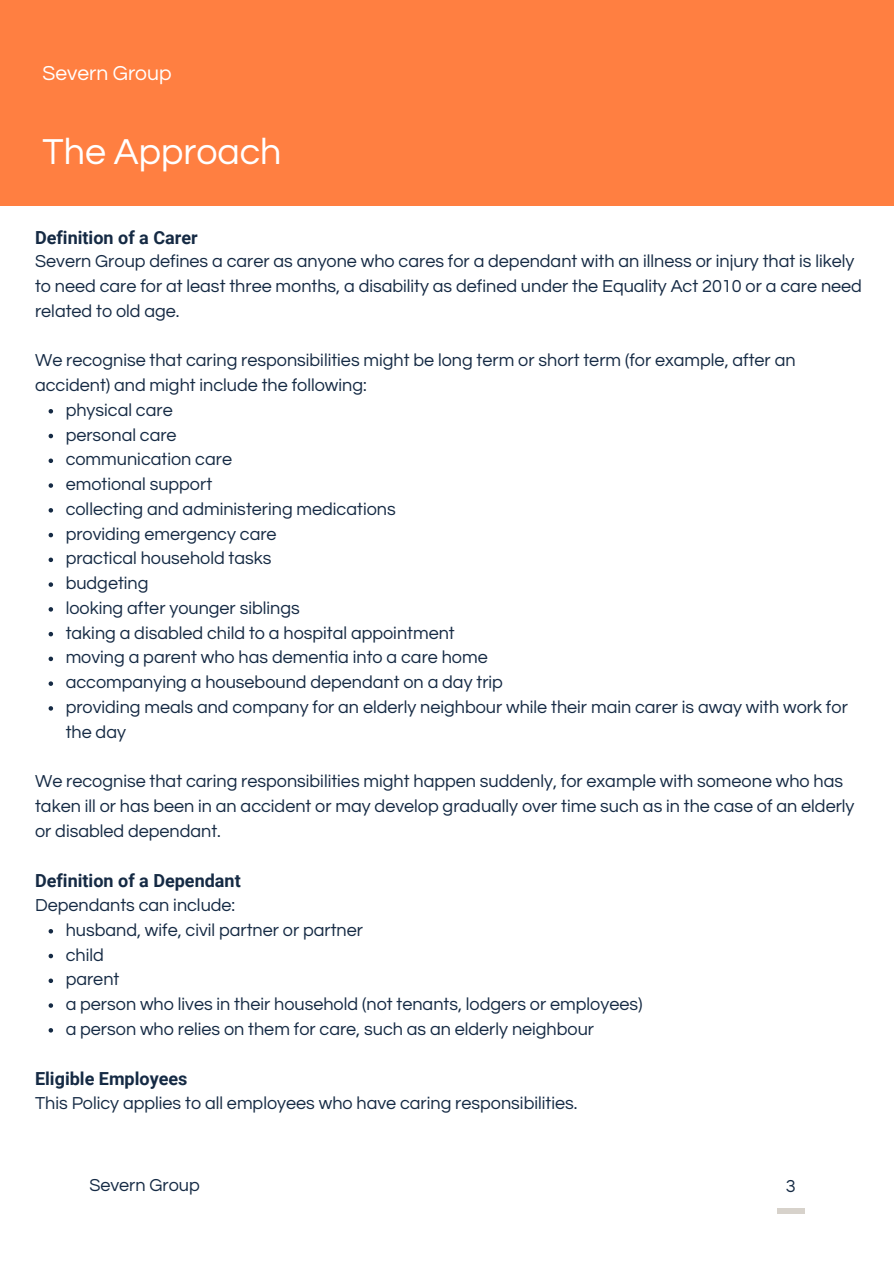
<style>
.page{position:relative;width:894px;height:1264px;background:#fff}
.page>*{position:absolute;margin:0;border:0;box-sizing:border-box;transform-origin:0 0}
.t1{font:37.5px "Questrial";color:#fff}
.t2{font:21px "Questrial";color:#fff}
.t3{font:18px/24.8px "Questrial";color:#152a44}
.t4{font:700 18px "Roboto";color:#152a44}
</style>
<div class="page">
<div style="left:0;top:0;width:893px;height:206px;background:#ff7f41"></div>
<div style="left:777px;top:1207px;width:27px;height:6px;background:#d7d2cb"></div>
<svg style="left:49px;top:409px;width:4px;height:4px"></svg>
<svg style="left:49px;top:434px;width:4px;height:4px"></svg>
<svg style="left:49px;top:458px;width:4px;height:5px"></svg>
<svg style="left:49px;top:483px;width:4px;height:5px"></svg>
<svg style="left:49px;top:508px;width:4px;height:4px"></svg>
<svg style="left:49px;top:533px;width:4px;height:4px"></svg>
<svg style="left:49px;top:557px;width:4px;height:5px"></svg>
<svg style="left:49px;top:582px;width:4px;height:5px"></svg>
<svg style="left:49px;top:607px;width:4px;height:4px"></svg>
<svg style="left:49px;top:632px;width:4px;height:4px"></svg>
<svg style="left:49px;top:656px;width:4px;height:5px"></svg>
<svg style="left:49px;top:681px;width:4px;height:5px"></svg>
<svg style="left:49px;top:706px;width:4px;height:4px"></svg>
<svg style="left:49px;top:929px;width:4px;height:4px"></svg>
<svg style="left:49px;top:953px;width:4px;height:5px"></svg>
<svg style="left:49px;top:978px;width:4px;height:5px"></svg>
<svg style="left:49px;top:1003px;width:4px;height:4px"></svg>
<svg style="left:49px;top:1028px;width:4px;height:4px"></svg>
<h2 class="t2" style="left:43px;top:63px;width:130px">Severn Group</h2>
<p class="t1" style="left:43px;top:133px;width:240px">The Approach</p>
<p class="t4" style="left:35px;top:227px;width:164px">Definition of a Carer</p>
<p class="t3" style="left:35px;top:249px;width:828px">Severn Group defines a carer as anyone who cares for a dependant with an illness or injury that is likely to need care for at least three months, a disability as defined under the Equality Act 2010 or a care need related to old age.</p>
<p class="t3" style="left:35px;top:348px;width:761px">We recognise that caring responsibilities might be long term or short term (for example, after an accident) and might include the following:</p>
<p class="t3" style="left:66px;top:398px;width:108px">physical care</p>
<p class="t3" style="left:66px;top:422px;width:112px">personal care</p>
<p class="t3" style="left:66px;top:447px;width:168px">communication care</p>
<p class="t3" style="left:66px;top:472px;width:148px">emotional support</p>
<p class="t3" style="left:66px;top:497px;width:331px">collecting and administering medications</p>
<p class="t3" style="left:66px;top:521px;width:212px">providing emergency care</p>
<p class="t3" style="left:66px;top:546px;width:207px">practical household tasks</p>
<p class="t3" style="left:66px;top:571px;width:84px">budgeting</p>
<p class="t3" style="left:66px;top:596px;width:235px">looking after younger siblings</p>
<p class="t3" style="left:66px;top:620px;width:390px">taking a disabled child to a hospital appointment</p>
<p class="t3" style="left:66px;top:645px;width:423px">moving a parent who has dementia into a care home</p>
<p class="t3" style="left:66px;top:670px;width:438px">accompanying a housebound dependant on a day trip</p>
<p class="t3" style="left:66px;top:695px;width:783px">providing meals and company for an elderly neighbour while their main carer is away with work for the day</p>
<p class="t3" style="left:35px;top:769px;width:820px">We recognise that caring responsibilities might happen suddenly, for example with someone who has taken ill or has been in an accident or may develop gradually over time such as in the case of an elderly or disabled dependant.</p>
<p class="t4" style="left:35px;top:870px;width:207px">Definition of a Dependant</p>
<p class="t3" style="left:35px;top:893px;width:202px">Dependants can include:</p>
<p class="t3" style="left:66px;top:917px;width:299px">husband, wife, civil partner or partner</p>
<p class="t3" style="left:66px;top:942px;width:40px">child</p>
<p class="t3" style="left:66px;top:967px;width:55px">parent</p>
<p class="t3" style="left:66px;top:992px;width:578px">a person who lives in their household (not tenants, lodgers or employees)</p>
<p class="t3" style="left:66px;top:1016px;width:529px">a person who relies on them for care, such as an elderly neighbour</p>
<p class="t4" style="left:35px;top:1068px;width:154px">Eligible Employees</p>
<p class="t3" style="left:35px;top:1091px;width:543px">This Policy applies to all employees who have caring responsibilities.</p>
<p class="t3" style="left:89px;top:1173px;width:112px">Severn Group</p>
<h1 class="t3" style="left:785px;top:1174px;width:11px">3</h1>
</div>
